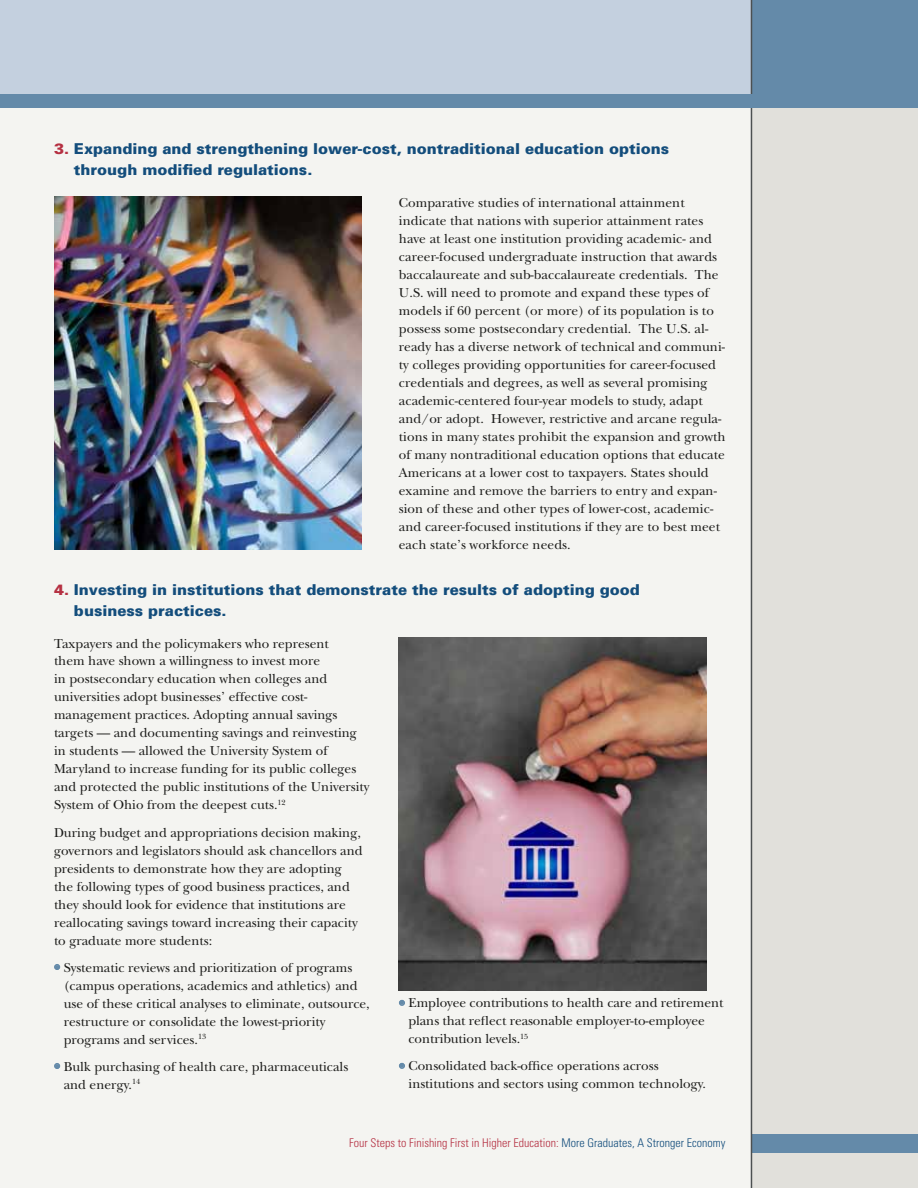
<style>
.page{position:relative;width:918px;height:1188px;background:#fff}
.page>*{position:absolute;margin:0;border:0;box-sizing:border-box;transform-origin:0 0}
.t1{font:900 15px/21px "Univers";color:#134d7c}
.t2{font:13.5px/18px "New Baskerville";color:#1c1c1a}
.t3{font:300 condensed 12px "Univers";color:#b53042}
.s1{color:#b53042}
.s2{color:#648aa9}
.s3{color:#134d7c}
</style>
<div class="page">
<div style="left:0;top:108px;width:918px;height:1080px;background:#f4f4f1"></div>
<div style="left:0;top:0;width:752px;height:94px;background:#c4d0df"></div>
<div style="left:752px;top:108px;width:166px;height:1080px;background:#e1e0db"></div>
<div style="left:752px;top:1134px;width:166px;height:19px;background:#648aa9"></div>
<div style="left:752px;top:0;width:166px;height:94px;background:#648aa9"></div>
<svg style="left:54px;top:964px;width:6px;height:6px"></svg>
<svg style="left:54px;top:1063px;width:6px;height:6px"></svg>
<svg style="left:399px;top:1000px;width:6px;height:6px"></svg>
<svg style="left:399px;top:1063px;width:6px;height:6px"></svg>
<img style="left:399px;top:637px;width:308px;height:353px">
<img style="left:54px;top:196px;width:308px;height:354px">
<hr style="left:751px;top:0;width:1px;height:1188px;background:#4c5051">
<div style="left:0;top:94px;width:918px;height:14px;background:#648aa9"></div>
<p class="t1" style="left:74px;top:138px;width:597px;text-indent:-20px"><span class="s1">3.</span> Expanding and strengthening lower-cost, nontraditional education options through modified regulations.</p>
<p class="t2" style="left:399px;top:193px;width:328px">Comparative studies of international attainment indicate that nations with superior attainment rates have at least one institution providing academic- and career-focused undergraduate instruction that awards baccalaureate and sub-baccalaureate credentials. The U.S. will need to promote and expand these types of models if 60 percent (or more) of its population is to possess some postsecondary credential. The U.S. al&shy;ready has a diverse network of technical and communi&shy;ty colleges providing opportunities for career-focused credentials and degrees, as well as several promising academic-centered four-year models to study, adapt and/or adopt. However, restrictive and arcane regula&shy;tions in many states prohibit the expansion and growth of many nontraditional education options that educate Americans at a lower cost to taxpayers. States should examine and remove the barriers to entry and expan&shy;sion of these and other types of lower-cost, academic&shy;and career-focused institutions if they are to best meet each state’s workforce needs.</p>
<p class="t1" style="left:74px;top:579px;width:567px;text-indent:-20px"><span class="s1">4.</span> Investing in institutions that demonstrate the results of adopting good business practices.</p>
<p class="t2" style="left:54px;top:634px;width:317px">Taxpayers and the policymakers who represent<br>them have shown a willingness to invest more<br>in postsecondary education when colleges and universities adopt businesses’ effective cost&shy;management practices. Adopting annual savings targets — and documenting savings and reinvesting in students — allowed the University System of Maryland to increase funding for its public colleges and protected the public institutions of the University System of Ohio from the deepest cuts.<sup>12</sup></p>
<p class="t2" style="left:54px;top:823px;width:310px">During budget and appropriations decision making, governors and legislators should ask chancellors and presidents to demonstrate how they are adopting the following types of good business practices, and they should look for evidence that institutions are reallocating savings toward increasing their capacity to graduate more students:</p>
<p class="t2" style="left:64px;top:958px;width:308px;text-indent:-10px"><span class="s2">•</span> Systematic reviews and prioritization of programs (campus operations, academics and athletics) and use of these critical analyses to eliminate, outsource, restructure or consolidate the lowest-priority programs and services.<sup>13</sup></p>
<p class="t2" style="left:64px;top:1057px;width:286px;text-indent:-10px"><span class="s2">•</span> Bulk purchasing of health care, pharmaceuticals and energy.<sup>14</sup></p>
<p class="t2" style="left:408px;top:994px;width:317px;text-indent:-10px"><span class="s2">•</span> Employee contributions to health care and retirement plans that reflect reasonable employer-to-employee contribution levels.<sup>15</sup></p>
<p class="t2" style="left:409px;top:1057px;width:299px;text-indent:-10px"><span class="s2">•</span> Consolidated back-office operations across institutions and sectors using common technology.</p>
<p class="t3" style="left:349px;top:1136px;width:378px">Four Steps to Finishing First in Higher Education: <span class="s3">More Graduates, A Stronger Economy</span></p>
</div>
